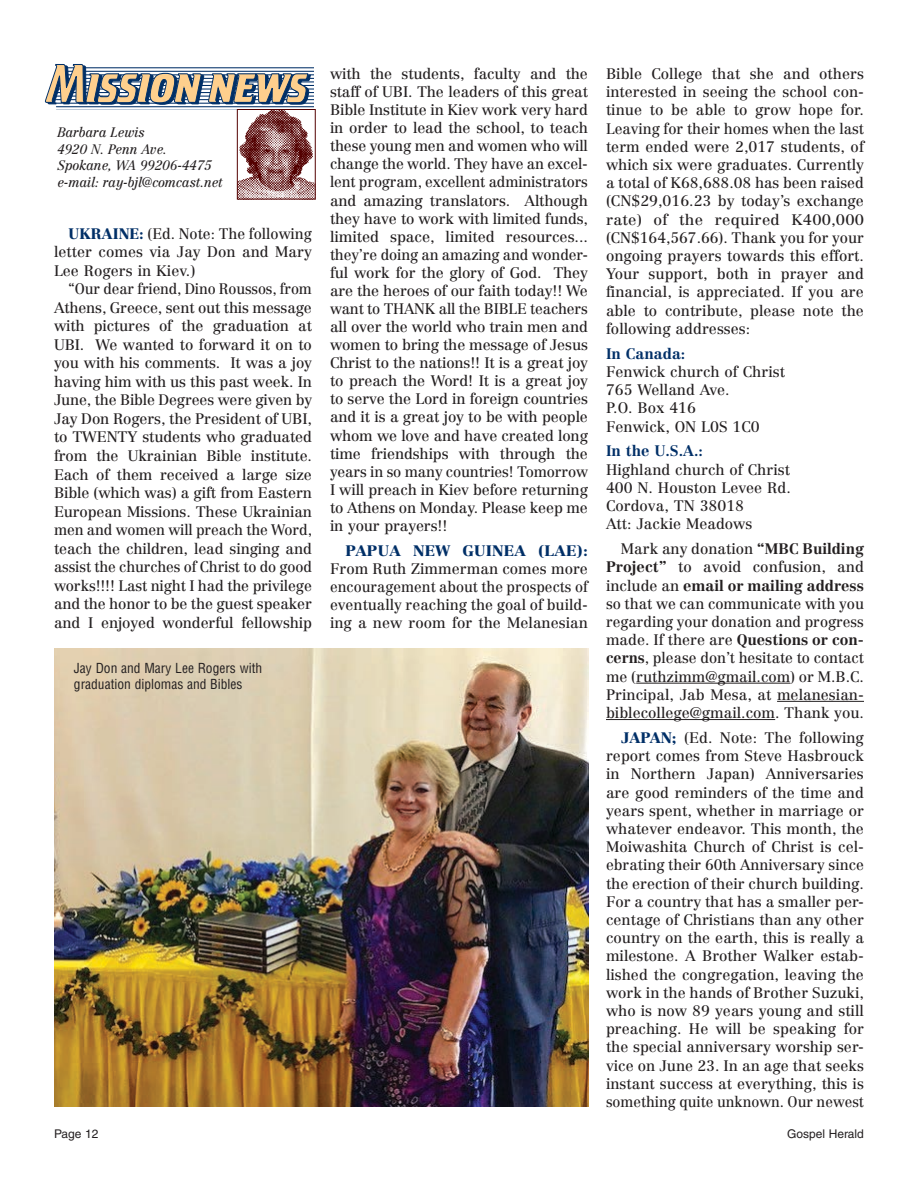
<style>
.page{position:relative;width:918px;height:1188px;background:#fff}
.page>*{position:absolute;margin:0;border:0;box-sizing:border-box;transform-origin:0 0}
.t1{font:15px/18.1px "Centennial";color:#231f20;text-align:justify}
.t2{font:15px/18.6px "Centennial";color:#231f20;text-align:justify;scale:.96 1}
.t3{font:700 15px "Centennial";color:#002f67}
.t4{font:900 15px "Centennial";letter-spacing:.01em;color:#002f67}
.t5{font:italic 13.5px/16.5px "Centennial";letter-spacing:-.01em;color:#231f20;scale:.95 1}
.t6{font:condensed 13.5px/16.2px "Helvetica";color:#231f20}
.t7{font:12px "Helvetica";color:#231f20}
.s1{font-weight:900;color:#002f67}
.s2{font-weight:700}
</style>
<div class="page">
<hr style="left:636px;top:683px;width:154px;height:1px;background:#231f20">
<hr style="left:777px;top:701px;width:87px;height:1px;background:#231f20">
<hr style="left:606px;top:719px;width:169px;height:1px;background:#231f20">
<hr style="left:56px;top:68px;width:257px;height:1px;background:#002f67">
<hr style="left:56px;top:71px;width:257px;height:1px;background:#002f67">
<hr style="left:56px;top:75px;width:257px;height:1px;background:#002f67">
<hr style="left:56px;top:78px;width:257px;height:1px;background:#002f67">
<hr style="left:56px;top:82px;width:257px;height:1px;background:#002f67">
<hr style="left:56px;top:85px;width:257px;height:1px;background:#002f67">
<hr style="left:56px;top:89px;width:257px;height:1px;background:#002f67">
<hr style="left:56px;top:92px;width:257px;height:1px;background:#002f67">
<hr style="left:56px;top:96px;width:257px;height:1px;background:#002f67">
<hr style="left:56px;top:99px;width:257px;height:1px;background:#002f67">
<hr style="left:56px;top:103px;width:257px;height:1px;background:#002f67">
<hr style="left:56px;top:106px;width:257px;height:1px;background:#002f67">
<svg style="left:45px;top:64px;width:266px;height:44px"></svg>
<img style="left:239px;top:111px;width:75px;height:86px">
<div style="left:237px;top:109px;width:79px;height:90px;border:1px solid #530000"></div>
<img style="left:55px;top:649px;width:533px;height:458px">
<p class="t5" style="left:57px;top:124px;width:176px">Barbara Lewis<br>4920 N. Penn Ave.<br>Spokane, WA 99206-4475 e-mail: ray-bjl@comcast.net</p>
<p class="t1" style="left:54px;top:224px;width:260px;line-height:18.6px;text-indent:15px"><span class="s1">UKRAINE:</span> (Ed. Note: The following letter comes via Jay Don and Mary Lee Rogers in Kiev.)</p>
<p class="t2" style="left:54px;top:280px;width:270px;text-indent:14px">“Our dear friend, Dino Roussos, from Athens, Greece, sent out this message with pictures of the graduation at UBI. We wanted to forward it on to you with his comments. It was a joy having him with us this past week. In June, the Bible Degrees were given by Jay Don Rogers, the President of UBI, to TWENTY students who graduated from the Ukrainian Bible institute.<br>Each of them received a large size Bible (which was) a gift from Eastern European Missions. These Ukrainian men and women will preach the Word, teach the children, lead singing and assist the churches of Christ to do good works!!!! Last night I had the privilege and the honor to be the guest speaker and I enjoyed wonderful fellowship</p>
<p class="t6" style="left:74px;top:659px;width:190px">Jay Don and Mary Lee Rogers with graduation diplomas and Bibles</p>
<p class="t1" style="left:330px;top:65px;width:260px">with the students, faculty and the staff of UBI. The leaders of this great Bible Institute in Kiev work very hard in order to lead the school, to teach these young men and women who will change the world. They have an excel&shy;lent program, excellent administrators and amazing translators. Although they have to work with limited funds, limited space, limited resources... they’re doing an amazing and wonder&shy;ful work for the glory of God. They are the heroes of our faith today!! We want to THANK all the BIBLE teachers all over the world who train men and women to bring the message of Jesus Christ to the nations!! It is a great joy to preach the Word! It is a great joy to serve the Lord in foreign countries and it is a great joy to be with people whom we love and have created long time friendships with through the years in so many countries! Tomorrow I will preach in Kiev before returning to Athens on Monday. Please keep me in your prayers!!</p>
<p class="t4" style="left:346px;top:541px;width:244px">PAPUA NEW GUINEA (LAE):</p>
<p class="t1" style="left:330px;top:559px;width:260px">From Ruth Zimmerman comes more encouragement about the prospects of eventually reaching the goal of build&shy;ing a new room for the Melanesian</p>
<p class="t1" style="left:606px;top:65px;width:260px">Bible College that she and others interested in seeing the school con&shy;tinue to be able to grow hope for.<br>Leaving for their homes when the last term ended were 2,017 students, of which six were graduates. Currently a total of K68,688.08 has been raised (CN$29,016.23 by today’s exchange rate) of the required K400,000 (CN$164,567.66). Thank you for your ongoing prayers towards this effort.<br>Your support, both in prayer and financial, is appreciated. If you are able to contribute, please note the following addresses:</p>
<p class="t3" style="left:606px;top:344px;width:81px">In Canada:</p>
<p class="t1" style="left:606px;top:362px;width:181px;text-align:left">Fenwick church of Christ<br>765 Welland Ave.<br>P.O. Box 416<br>Fenwick, ON L0S 1C0</p>
<p class="t3" style="left:606px;top:442px;width:99px">In the U.S.A.:</p>
<p class="t1" style="left:606px;top:460px;width:186px;text-align:left">Highland church of Christ<br>400 N. Houston Levee Rd.<br>Cordova, TN 38018<br>Att: Jackie Meadows</p>
<p class="t1" style="left:606px;top:540px;width:260px;text-indent:15px">Mark any donation <span class="s2">“MBC Building Project”</span> to avoid confusion, and include an <span class="s2">email or mailing address </span>so that we can communicate with you regarding your donation and progress made. If there are <span class="s2">Questions or con&shy;cerns</span>, please don’t hesitate to contact me (ruthzimm@gmail.com) or M.B.C.<br>Principal, Jab Mesa, at melanesian&shy;biblecollege@gmail.com. Thank you.</p>
<p class="t1" style="left:606px;top:729px;width:260px;text-indent:15px"><span class="s1">JAPAN;</span> (Ed. Note: The following report comes from Steve Hasbrouck in Northern Japan) Anniversaries are good reminders of the time and years spent, whether in marriage or whatever endeavor. This month, the Moiwashita Church of Christ is cel&shy;ebrating their 60th Anniversary since the erection of their church building.<br>For a country that has a smaller per&shy;centage of Christians than any other country on the earth, this is really a milestone. A Brother Walker estab&shy;lished the congregation, leaving the work in the hands of Brother Suzuki, who is now 89 years young and still preaching. He will be speaking for the special anniversary worship ser&shy;vice on June 23. In an age that seeks instant success at everything, this is something quite unknown. Our newest</p>
<p class="t7" style="left:54px;top:1127px;width:46px">Page 12</p>
<p class="t7" style="left:787px;top:1127px;width:78px">Gospel Herald</p>
</div>
